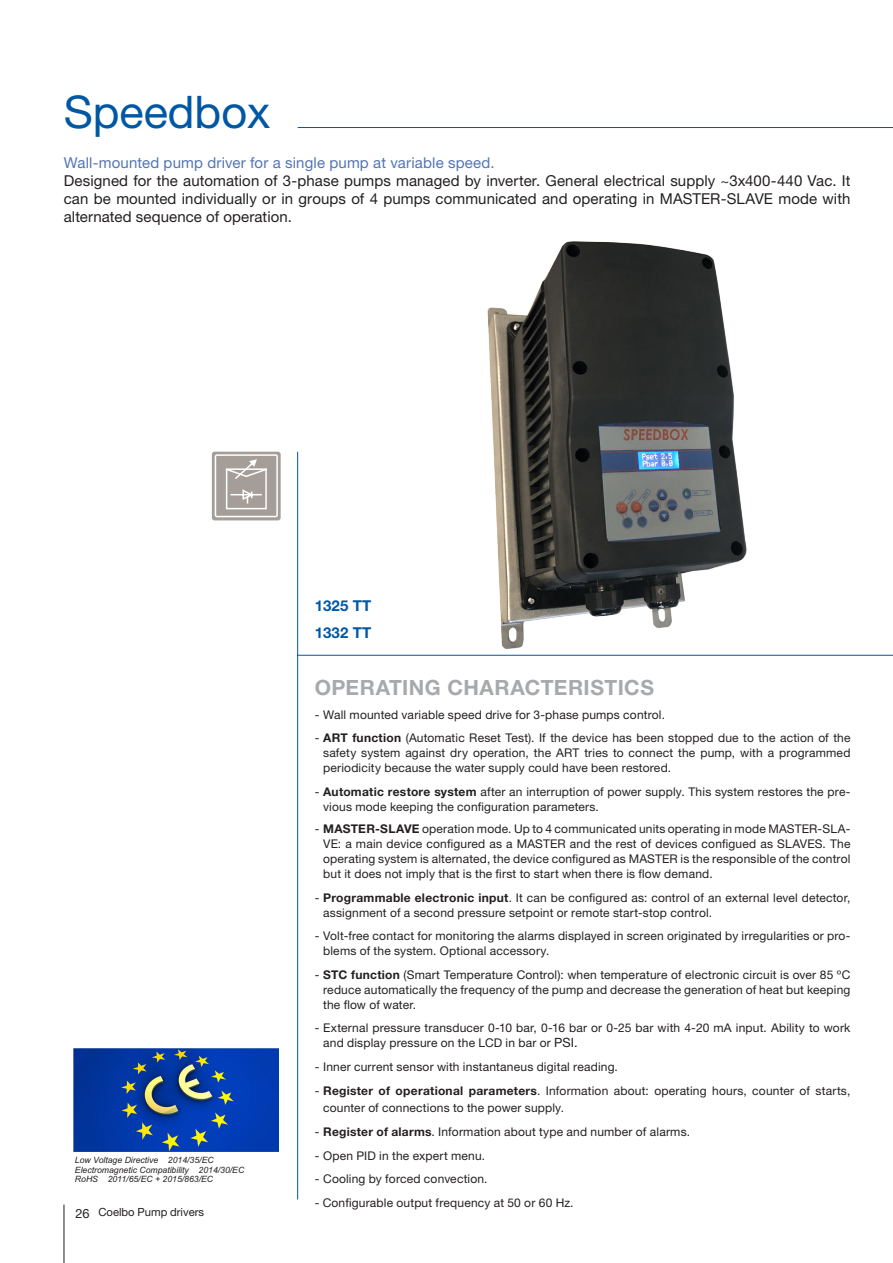
<style>
.page{position:relative;width:893px;height:1263px;background:#fff}
.page>*{position:absolute;margin:0;border:0;box-sizing:border-box;transform-origin:0 0}
.Nom{font:45px "Helvetica Neue";color:#0057a4}
.Carat{font:700 21px "Helvetica Neue";letter-spacing:.02em;color:#a8a9ad}
.txt_Intro{font:15px/18px "Helvetica Neue";letter-spacing:.005em;color:#231f20;text-align:justify}
.txt_Intro-2{font:15px "Helvetica Neue";letter-spacing:.01em;color:#5275b6}
.Producte{font:700 15px "Helvetica Neue";letter-spacing:.01em;color:#0057a4}
.t1{font:12.75px "Helvetica Neue";color:#231f20}
.Carat_txt{font:12px/15px "Helvetica Neue";letter-spacing:.015em;color:#231f20}
.t2{font:11.25px "Helvetica Neue";color:#231f20}
.t3{font:italic 8.7px/9.6px "Arial";color:#231f20}
.s1{font-weight:700}
.s2{font-size:12.75px}
</style>
<div class="page">
<hr style="left:64px;top:1204px;width:1px;height:59px;background:#231f20">
<hr style="left:298px;top:655px;width:595px;height:1px;background:#0057a4">
<hr style="left:297px;top:452px;width:1px;height:747px;background:#0057a4">
<div style="left:212px;top:452px;width:69px;height:68px;background:#a59e98;border-radius:3px"></div>
<div style="left:226px;top:468px;width:41px;height:41px;border:2px solid #fff"></div>
<div style="left:215px;top:454px;width:63px;height:63px;border:2px solid #fff;border-radius:2px"></div>
<svg style="left:225px;top:459px;width:42px;height:20px"></svg>
<svg style="left:230px;top:489px;width:32px;height:15px"></svg>
<img style="left:473px;top:241px;width:287px;height:415px">
<img style="left:74px;top:1048px;width:205px;height:103px">
<hr style="left:298px;top:127px;width:595px;height:1px;background:#0057a4">
<p class="Nom" style="left:64px;top:85px;width:208px">Speedbox</p>
<p class="txt_Intro-2" style="left:64px;top:154px;width:432px">Wall-mounted pump driver for a single pump at variable speed.</p>
<p class="txt_Intro" style="left:64px;top:172px;width:788px">Designed for the automation of 3-phase pumps managed by inverter. General electrical supply ~3x400-440 Vac. It can be mounted individually or in groups of 4 pumps communicated and operating in MASTER-SLAVE mode with alternated sequence of operation.</p>
<p class="t3" style="left:75px;top:1155px;width:171px">Low Voltage Directive 2014/35/EC<br>Electromagnetic Compatibility 2014/30/EC<br>RoHS 2011/65/EC + 2015/863/EC</p>
<p class="t1" style="left:75px;top:1205px;width:16px">26</p>
<p class="t2" style="left:99px;top:1205px;width:107px">Coelbo Pump drivers</p>
<p class="Producte" style="left:315px;top:596px;width:58px">1325 TT</p>
<p class="Producte" style="left:315px;top:623px;width:58px">1332 TT</p>
<p class="Carat" style="left:315px;top:674px;width:341px">OPERATING CHARACTERISTICS</p>
<p class="Carat_txt" style="left:315px;top:707px;width:352px">- Wall mounted variable speed drive for 3-phase pumps control.</p>
<p class="Carat_txt" style="left:323px;top:730px;width:529px;text-align:justify;text-indent:-9px">- <span class="s1">ART function</span> (Automatic Reset Test). If the device has been stopped due to the action of the safety system against dry operation, the ART tries to connect the pump, with a programmed periodicity because the water supply could have been restored.</p>
<p class="Carat_txt" style="left:323px;top:784px;width:529px;text-indent:-9px">- <span class="s1">Automatic restore system</span> after an interruption of power supply. This system restores the pre&shy;vious mode keeping the configuration parameters.</p>
<p class="Carat_txt" style="left:323px;top:821px;width:529px;text-align:justify;text-indent:-9px">- <span class="s1">MASTER-SLAVE</span> operation mode. Up to 4 communicated units operating in mode MASTER-SLA-VE: a main device configured as a MASTER and the rest of devices configued as SLAVES. The operating system is alternated, the device configured as MASTER is the responsible of the control but it does not imply that is the first to start when there is flow demand.</p>
<p class="Carat_txt" style="left:323px;top:889px;width:529px;text-indent:-9px">- <span class="s1">Programmable electronic input</span>. It can be configured as: control of an external level detector, assignment of a second pressure setpoint or remote start-stop control.</p>
<p class="Carat_txt" style="left:323px;top:928px;width:529px;text-indent:-9px">- Volt-free contact for monitoring the alarms displayed in screen originated by irregularities or pro&shy;blems of the system. Optional accessory.</p>
<p class="Carat_txt" style="left:323px;top:966px;width:529px;text-align:justify;text-indent:-9px">- <span class="s1">STC function</span> (Smart Temperature Control): when temperature of electronic circuit is over 85 ºC reduce automatically the frequency of the pump and decrease the generation of heat but keeping the flow of water.</p>
<p class="Carat_txt" style="left:323px;top:1020px;width:529px;text-indent:-9px">- External pressure transducer 0-10 bar, 0-16 bar or 0-25 bar with 4-20 mA input. Ability to work and display pressure on the LCD in bar or <span class="s2">PSI.</span></p>
<p class="Carat_txt" style="left:315px;top:1058px;width:305px">- Inner current sensor with instantaneus digital reading.</p>
<p class="Carat_txt" style="left:323px;top:1082px;width:529px;line-height:16.5px;text-indent:-9px">- <span class="s1">Register of operational parameters</span>. Information about: operating hours, counter of starts, counter of connections to the power supply.</p>
<p class="Carat_txt" style="left:315px;top:1124px;width:377px">- <span class="s1">Register of alarms</span>. Information about type and number of alarms.</p>
<p class="Carat_txt" style="left:315px;top:1148px;width:172px">- Open PID in the expert menu.</p>
<p class="Carat_txt" style="left:315px;top:1171px;width:174px">- Cooling by forced convection.</p>
<p class="Carat_txt" style="left:315px;top:1195px;width:260px">- Configurable output frequency at 50 or 60 Hz.</p>
</div>
